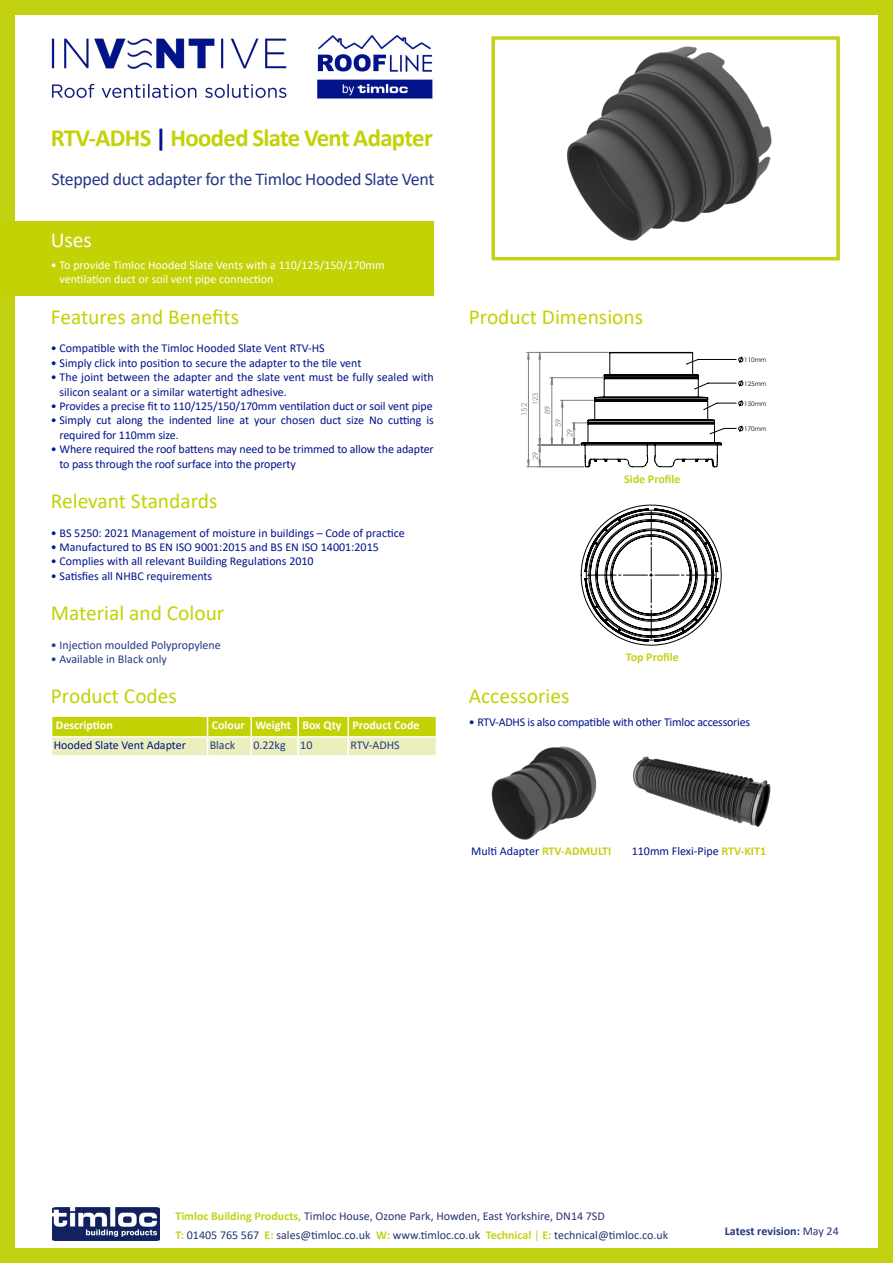
<style>
.page{position:relative;width:893px;height:1263px;background:#fff}
.page>*{position:absolute;margin:0;border:0;box-sizing:border-box;transform-origin:0 0}
.t1{font:700 24.75px "Calibri";letter-spacing:-.025em;color:#c3d205}
.t2{font:21.45px "Calibri";color:#c3d205}
.t3{font:21.45px "Calibri";color:#fff}
.t4{font:18px "Calibri";letter-spacing:-.02em;color:#243887}
.t5{font:12px/14.4px "Calibri";letter-spacing:-.005em;color:#001489}
.t6{font:12px/19.5px "Calibri";color:#283371}
.t7{font:12px/14.4px "Calibri";color:#fff}
.t8{font:12px "Calibri";color:#243887}
.t9{font:700 12px "Calibri";color:#fff}
.t10{font:700 12px "Calibri";color:#c3d217}
.t11{font:700 12px "Calibri";color:#283583}
.t12{font:7.5px "Century Gothic";color:#808080}
.t13{font:6.3px "Century Gothic";color:#000}
.s1{color:#001489}
.s2{font-weight:700;color:#c3d217}
.s3{color:#c3d217}
.s4{font-weight:400}
</style>
<div class="page">
<div style="left:0;top:0;width:893px;height:1263px;border:15px solid #c3d210"></div>
<img style="left:53px;top:1207px;width:106px;height:33px">
<div style="left:0;top:222px;width:434px;height:74px;background:#c3d205"></div>
<img style="left:317px;top:35px;width:116px;height:64px">
<img style="left:52px;top:38px;width:235px;height:61px">
<img style="left:491px;top:746px;width:106px;height:94px">
<img style="left:633px;top:756px;width:138px;height:71px">
<hr style="left:516px;top:340px;width:1px;height:327px;background:#c0c0c0">
<hr style="left:892px;top:363px;width:1px;height:248px;background:#c0c0c0">
<hr style="left:516px;top:680px;width:277px;height:1px;background:#c0c0c0">
<hr style="left:516px;top:670px;width:277px;height:1px;background:#c0c0c0">
<hr style="left:516px;top:340px;width:277px;height:1px;background:#c0c0c0">
<hr style="left:892px;top:622px;width:1px;height:45px;background:#c0c0c0">
<svg style="left:892px;top:340px;width:1px;height:24px"></svg>
<svg style="left:527px;top:352px;width:216px;height:294px"></svg>
<img style="left:566px;top:46px;width:206px;height:195px">
<div style="left:491px;top:36px;width:349px;height:224px;border:3px solid #c3d217"></div>
<svg style="left:52px;top:716px;width:385px;height:40px;background:#dae26d"></svg>
<h1 class="t1" style="left:51px;top:120px;width:383px">RTV-ADHS <span class="s1">|</span> Hooded Slate Vent Adapter</h1>
<h3 class="t4" style="left:52px;top:167px;width:384px">Stepped duct adapter for the Timloc Hooded Slate Vent</h3>
<h2 class="t3" style="left:51px;top:225px;width:43px">Uses</h2>
<p class="t7" style="left:60px;top:257px;width:327px;text-indent:-9px">• To provide Timloc Hooded Slate Vents with a 110/125/150/170mm ventilation duct or soil vent pipe connection</p>
<h2 class="t2" style="left:51px;top:302px;width:190px">Features and Benefits</h2>
<p class="t5" style="left:51px;top:341px;width:275px">• Compatible with the Timloc Hooded Slate Vent RTV-HS</p>
<p class="t5" style="left:51px;top:355px;width:312px">• Simply click into position to secure the adapter to the tile vent</p>
<p class="t5" style="left:60px;top:370px;width:376px;text-indent:-9px">• The joint between the adapter and the slate vent must be fully sealed with silicon sealant or a similar watertight adhesive.</p>
<p class="t5" style="left:51px;top:399px;width:383px">• Provides a precise fit to 110/125/150/170mm ventilation duct or soil vent pipe</p>
<p class="t5" style="left:60px;top:413px;width:376px;text-indent:-9px">• Simply cut along the indented line at your chosen duct size No cutting is required for 110mm size.</p>
<p class="t5" style="left:60px;top:442px;width:376px;text-indent:-9px">• Where required the roof battens may need to be trimmed to allow the adapter to pass through the roof surface into the property</p>
<h2 class="t2" style="left:51px;top:486px;width:168px">Relevant Standards</h2>
<p class="t5" style="left:51px;top:525px;width:355px">• BS 5250: 2021 Management of moisture in buildings – Code of practice</p>
<p class="t5" style="left:51px;top:539px;width:329px">• Manufactured to BS EN ISO 9001:2015 and BS EN ISO 14001:2015</p>
<p class="t5" style="left:51px;top:554px;width:264px">• Complies with all relevant Building Regulations 2010</p>
<p class="t5" style="left:51px;top:568px;width:163px">• Satisfies all NHBC requirements</p>
<h2 class="t2" style="left:51px;top:598px;width:175px">Material and Colour</h2>
<p class="t8" style="left:51px;top:636px;width:171px">• Injection moulded Polypropylene</p>
<p class="t8" style="left:51px;top:651px;width:118px">• Available in Black only</p>
<h2 class="t2" style="left:51px;top:681px;width:128px">Product Codes</h2>
<h2 class="t2" style="left:469px;top:302px;width:176px">Product Dimensions</h2>
<p class="t12" style="left:530px;top:405px;width:14px;rotate:-90deg">123</p>
<p class="t12" style="left:519px;top:416px;width:14px;rotate:-90deg">152</p>
<p class="t12" style="left:542px;top:414px;width:10px;rotate:-90deg">89</p>
<p class="t12" style="left:553px;top:427px;width:10px;rotate:-90deg">59</p>
<p class="t12" style="left:530px;top:460px;width:10px;rotate:-90deg">29</p>
<p class="t12" style="left:564px;top:437px;width:10px;rotate:-90deg">29</p>
<p class="t10" style="left:624px;top:470px;width:58px">Side Profile</p>
<h2 class="t2" style="left:469px;top:681px;width:102px">Accessories</h2>
<p class="t10" style="left:626px;top:649px;width:55px">Top Profile</p>
<p class="t13" style="left:744px;top:355px;width:24px">110mm</p>
<p class="t13" style="left:744px;top:379px;width:24px">125mm</p>
<p class="t13" style="left:744px;top:399px;width:24px">150mm</p>
<p class="t13" style="left:744px;top:424px;width:24px">170mm</p>
<p class="t9" style="left:56px;top:717px;width:58px">Description</p>
<p class="t5" style="left:469px;top:715px;width:283px">• RTV-ADHS is also compatible with other Timloc accessories</p>
<p class="t9" style="left:212px;top:717px;width:209px">Colour Weight Box Qty Product Code</p>
<p class="t5" style="left:54px;top:738px;width:134px">Hooded Slate Vent Adapter</p>
<p class="t8" style="left:210px;top:737px;width:27px">Black</p>
<p class="t8" style="left:253px;top:737px;width:61px">0.22kg 10</p>
<p class="t8" style="left:350px;top:737px;width:51px">RTV-ADHS</p>
<p class="t5" style="left:471px;top:844px;width:142px">Multi Adapter <span class="s2">RTV-ADMULTI</span></p>
<p class="t5" style="left:632px;top:844px;width:136px">110mm Flexi-Pipe <span class="s2">RTV-KIT1</span></p>
<p class="t6" style="left:175px;top:1205px;width:494px"><span class="s2">Timloc Building Products,</span> Timloc House, Ozone Park, Howden, East Yorkshire, DN14 7SD<br><span class="s2">T:</span> 01405 765 567 <span class="s2">E:</span> sales@timloc.co.uk <span class="s2">W:</span> www.timloc.co.uk <span class="s2">Technical</span> <span class="s3">|</span> <span class="s2">E:</span> technical@timloc.co.uk</p>
<p class="t11" style="left:725px;top:1222px;width:115px">Latest revision: <span class="s4">May 24</span></p>
</div>
